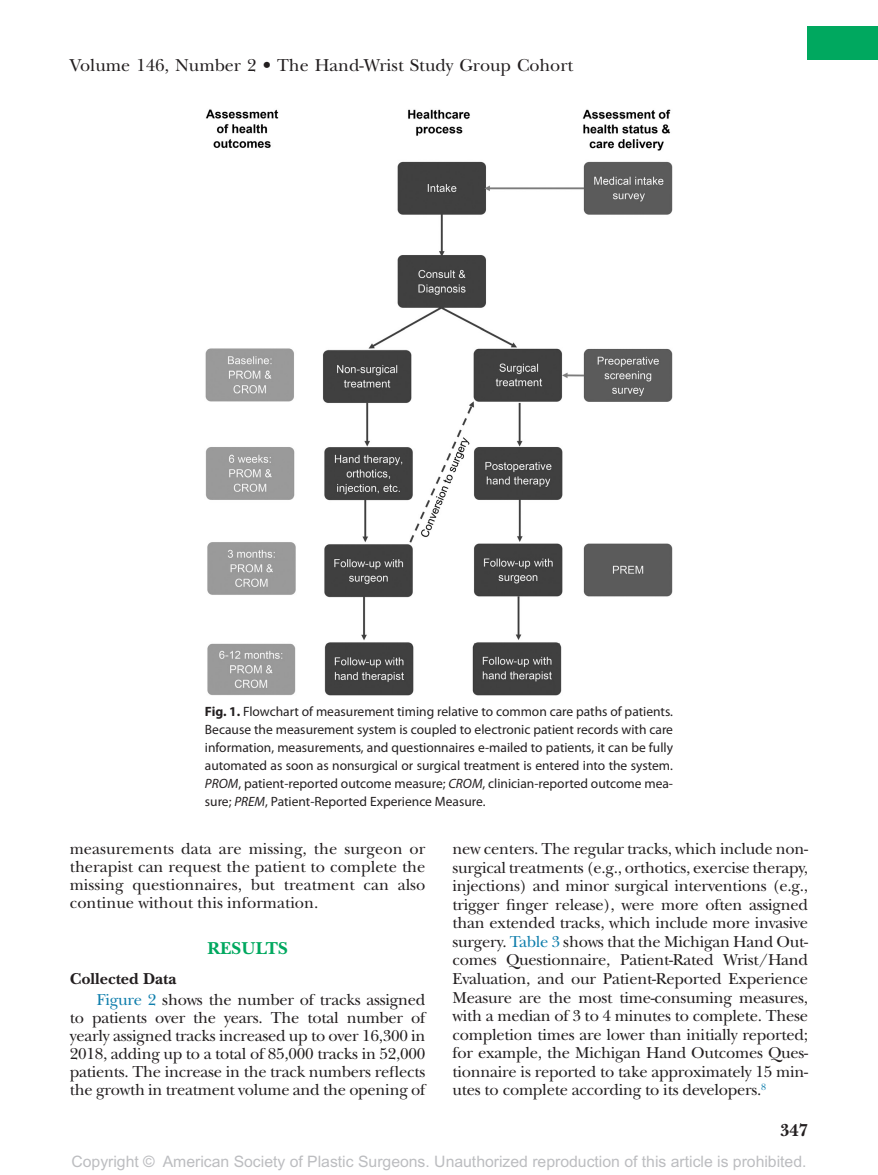
<style>
.page{position:relative;width:878px;height:1175px;background:#fff}
.page>*{position:absolute;margin:0;border:0;box-sizing:border-box;transform-origin:0 0}
.t1{font:18px "New Baskerville";color:#231f20}
.t2{font:700 18px "New Baskerville";letter-spacing:.01em;color:#00a85f}
.t3{font:700 18px "New Baskerville";color:#231f20}
.t4{font:16.5px/18.6px "New Baskerville";letter-spacing:-.015em;color:#231f20;text-align:justify}
.t5{font:15.75px "Arial MT Std";color:#bcbdc0}
.t6{font:13.5px/18px "Myriad Pro";color:#231f20;text-align:justify}
.s1{font-weight:700}
.s2{font-style:italic}
.s3{color:#0f7eac}
</style>
<div class="page">
<div style="left:807px;top:26px;width:71px;height:33px;background:#00a85f"></div>
<img style="left:205px;top:109px;width:468px;height:587px">
<p class="t1" style="left:70px;top:54px;width:505px">Volume 146, Number 2 • The Hand-Wrist Study Group Cohort</p>
<p class="t6" style="left:205px;top:702px;width:469px"><span class="s1">Fig. 1.</span> Flowchart of measurement timing relative to common care paths of patients.<br>Because the measurement system is coupled to electronic patient records with care information, measurements, and questionnaires e-mailed to patients, it can be fully automated as soon as nonsurgical or surgical treatment is entered into the system.<br><span class="s2">PROM</span>, patient-reported outcome measure; <span class="s2">CROM</span>, clinician-reported outcome mea&shy;sure; <span class="s2">PREM</span>, Patient-Reported Experience Measure.</p>
<p class="t4" style="left:70px;top:839px;width:357px;line-height:18.1px">measurements data are missing, the surgeon or therapist can request the patient to complete the missing questionnaires, but treatment can also continue without this information.</p>
<p class="t2" style="left:207px;top:937px;width:82px">RESULTS</p>
<p class="t4" style="left:97px;top:967px;width:330px;line-height:21.1px;text-indent:-27px"><span class="s1">Collected Data<br></span><span class="s3">Figure 2</span> shows the number of tracks assigned</p>
<p class="t4" style="left:70px;top:1008px;width:357px;line-height:18.1px">to patients over the years. The total number of yearly assigned tracks increased up to over 16,300 in 2018, adding up to a total of 85,000 tracks in 52,000 patients. The increase in the track numbers reflects the growth in treatment volume and the opening of</p>
<p class="t4" style="left:452px;top:839px;width:357px">new centers. The regular tracks, which include non&shy;surgical treatments (e.g., orthotics, exercise therapy, injections) and minor surgical interventions (e.g., trigger finger release), were more often assigned than extended tracks, which include more invasive surgery. <span class="s3">Table 3</span> shows that the Michigan Hand Out&shy;comes Questionnaire, Patient-Rated Wrist/Hand Evaluation, and our Patient-Reported Experience Measure are the most time-consuming measures, with a median of 3 to 4 minutes to complete. These completion times are lower than initially reported; for example, the Michigan Hand Outcomes Ques&shy;tionnaire is reported to take approximately 15 min&shy;utes to complete according to its developers.<sup>8</sup></p>
<p class="t3" style="left:780px;top:1119px;width:30px">347</p>
<p class="t5" style="left:71px;top:1152px;width:736px">Copyright © American Society of Plastic Surgeons. Unauthorized reproduction of this article is prohibited.</p>
</div>
